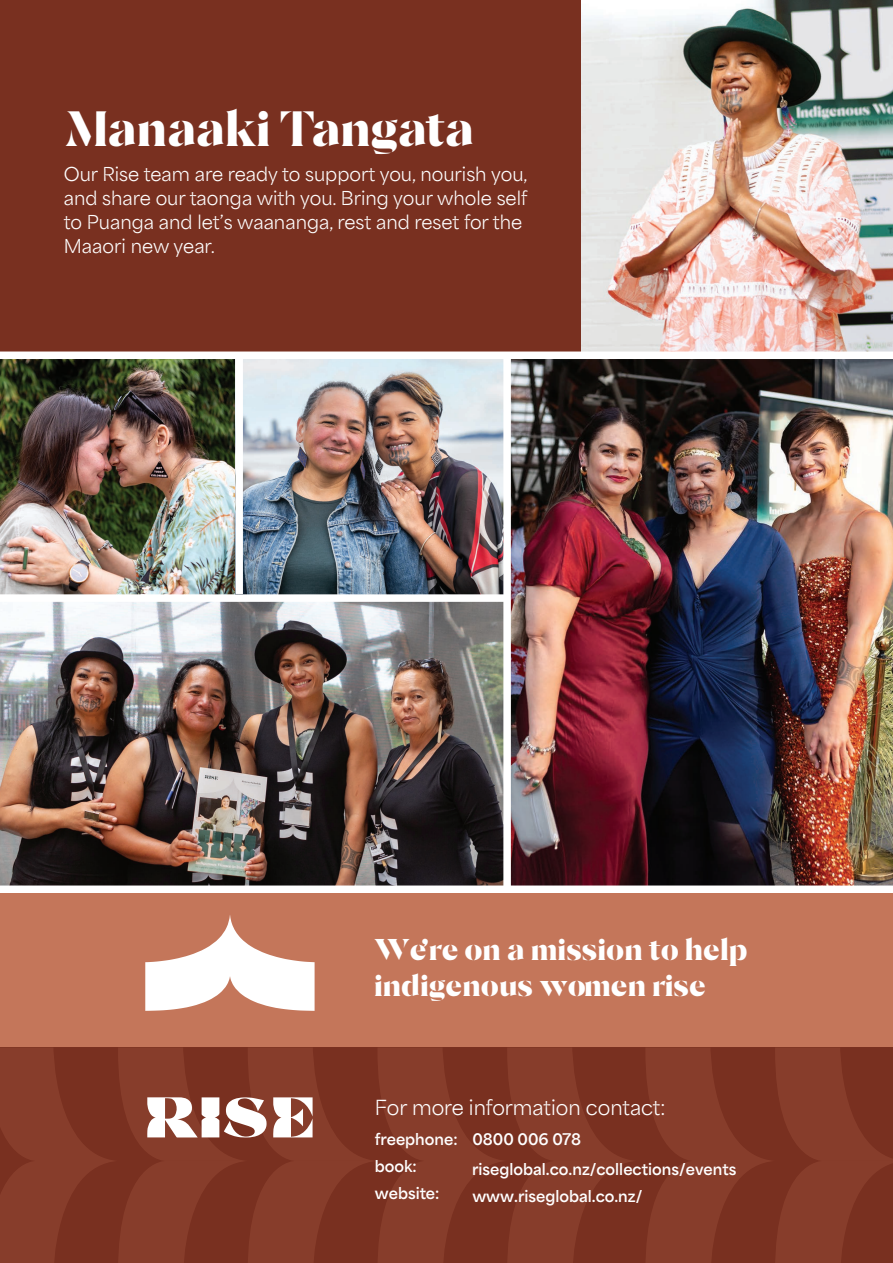
<style>
.page{position:relative;width:893px;height:1263px;background:#fff}
.page>*{position:absolute;margin:0;border:0;box-sizing:border-box;transform-origin:0 0}
.t1{font:49.5px "Celine Stencil";color:#fff}
.t2{font:30px/36px "Celine Stencil";color:#fff}
.t3{font:19.5px "Area Inktrap";color:#fff}
.t4{font:18px/24px "Area Inktrap";color:#fff}
.t5{font:700 15px/27px "Area Inktrap";color:#fff}
</style>
<div class="page">
<div style="left:0;top:0;width:609px;height:355px;background:#793020"></div>
<img style="left:0;top:602px;width:503px;height:283px">
<img style="left:582px;top:0;width:311px;height:351px">
<img style="left:243px;top:359px;width:260px;height:235px">
<img style="left:511px;top:359px;width:382px;height:526px">
<img style="left:0;top:359px;width:235px;height:235px">
<div style="left:0;top:351px;width:893px;height:8px;background:#fff"></div>
<div style="left:0;top:893px;width:893px;height:154px;background:#c4765a"></div>
<svg style="left:645px;top:1047px;width:248px;height:216px;background:#803726"></svg>
<svg style="left:0;top:1047px;width:637px;height:216px;background:#843c2c"></svg>
<svg style="left:145px;top:915px;width:170px;height:96px"></svg>
<h1 class="t1" style="left:64px;top:98px;width:412px">Manaaki Tangata</h1>
<p class="t4" style="left:64px;top:160px;width:465px">Our Rise team are ready to support you, nourish you, and share our taonga with you. Bring your whole self to Puanga and let’s waananga, rest and reset for the Maaori new year.</p>
<h2 class="t2" style="left:374px;top:931px;width:375px">We’re on a mission to help indigenous women rise</h2>
<p class="t3" style="left:375px;top:1091px;width:292px">For more information contact:</p>
<p class="t5" style="left:375px;top:1124px;width:208px">freephone: 0800 006 078 book:<br>website:</p>
<p class="t5" style="left:472px;top:1153px;width:266px;line-height:27.8px">riseglobal.co.nz/collections/events www.riseglobal.co.nz/</p>
</div>
